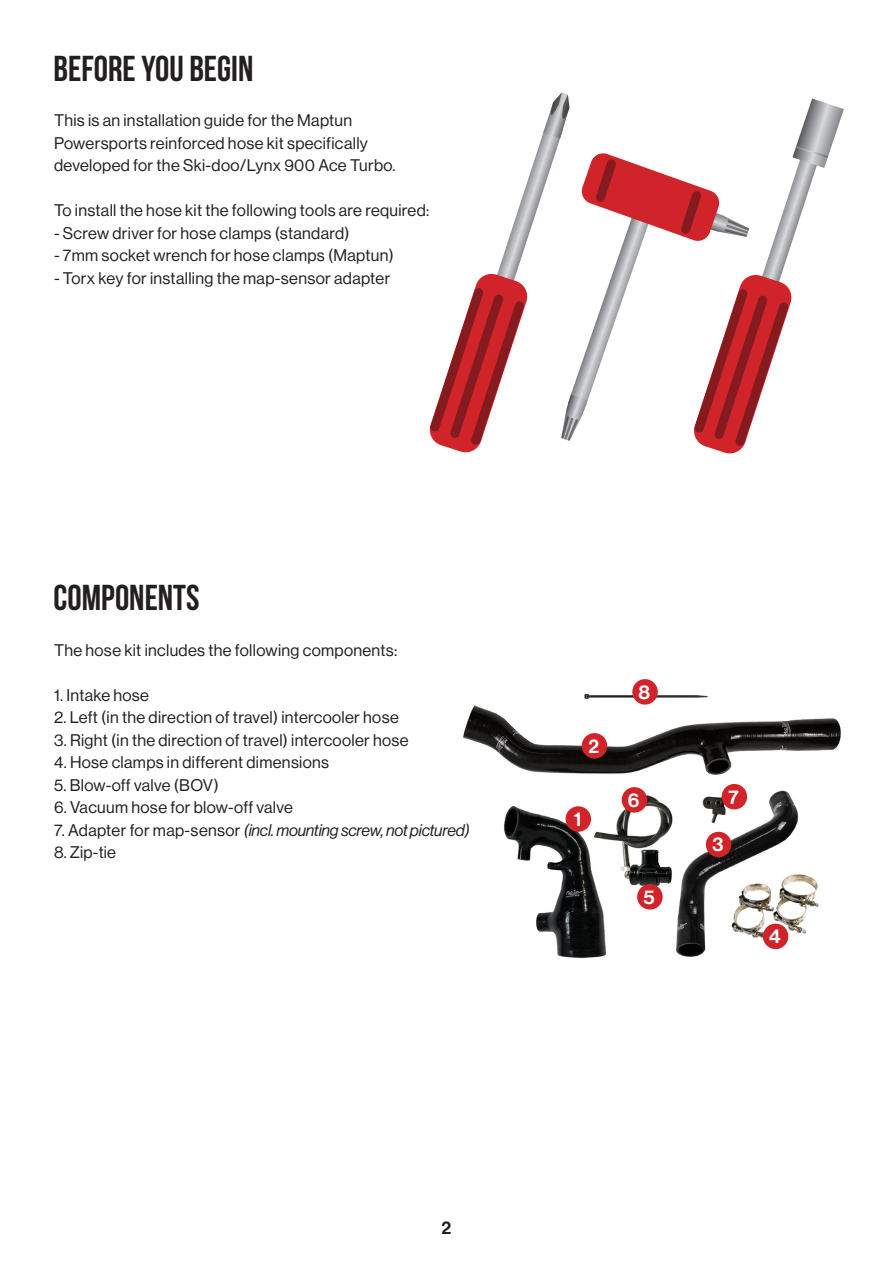
<style>
.page{position:relative;width:893px;height:1263px;background:#fff}
.page>*{position:absolute;margin:0;border:0;box-sizing:border-box;transform-origin:0 0}
.t1{font:700 36px "Bebas Neue";color:#231f20}
.t2{font:19.5px "N Haas Grotesk DS Pro 65 Md";color:#fff}
.t3{font:18px "N Haas Grotesk DS Pro 65 Md";color:#231f20}
.t4{font:16.5px/22.5px "N Haas Grotesk DS Pro 55 Rg";letter-spacing:.02em;color:#231f20}
.t5{font:16.5px "N Haas Grotesk DS Pro 56 It";letter-spacing:-.01em;color:#231f20}
.s1{font-family:"N Haas Grotesk DS Pro 55 Rg"}
</style>
<div class="page">
<img style="left:463px;top:679px;width:378px;height:280px">
<div style="left:566px;top:806px;width:25px;height:26px;background:#d1232a;border-radius:50%"></div>
<div style="left:582px;top:733px;width:25px;height:26px;background:#d1232a;border-radius:50%"></div>
<div style="left:706px;top:832px;width:25px;height:25px;background:#d1232a;border-radius:50%"></div>
<div style="left:637px;top:884px;width:26px;height:25px;background:#d1232a;border-radius:50%"></div>
<div style="left:763px;top:924px;width:25px;height:25px;background:#d1232a;border-radius:50%"></div>
<div style="left:722px;top:784px;width:25px;height:25px;background:#d1232a;border-radius:50%"></div>
<div style="left:622px;top:787px;width:25px;height:26px;background:#d1232a;border-radius:50%"></div>
<div style="left:632px;top:679px;width:26px;height:26px;background:#d1232a;border-radius:50%"></div>
<svg style="left:429px;top:92px;width:415px;height:362px"></svg>
<p class="t1" style="left:54px;top:49px;width:201px">BEFORE YOU BEGIN</p>
<p class="t4" style="left:54px;top:109px;width:343px">This is an installation guide for the Maptun<br>Powersports reinforced hose kit specifically developed for the Ski-doo/Lynx 900 Ace Turbo.</p>
<p class="t4" style="left:54px;top:199px;width:377px">To install the hose kit the following tools are required:</p>
<p class="t4" style="left:54px;top:222px;width:297px">- Screw driver for hose clamps (standard)</p>
<p class="t4" style="left:54px;top:244px;width:341px">- 7mm socket wrench for hose clamps (Maptun)</p>
<p class="t4" style="left:54px;top:267px;width:338px">- Torx key for installing the map-sensor adapter</p>
<p class="t1" style="left:54px;top:578px;width:147px">COMPONENTS</p>
<p class="t4" style="left:54px;top:639px;width:345px">The hose kit includes the following components:</p>
<p class="t4" style="left:54px;top:684px;width:97px">1. Intake hose</p>
<p class="t4" style="left:54px;top:706px;width:346px">2. Left (in the direction of travel) intercooler hose</p>
<p class="t4" style="left:54px;top:729px;width:356px">3. Right (in the direction of travel) intercooler hose</p>
<p class="t4" style="left:54px;top:751px;width:277px">4. Hose clamps in different dimensions</p>
<p class="t4" style="left:54px;top:774px;width:166px">5. Blow-off valve (BOV)</p>
<p class="t4" style="left:54px;top:796px;width:241px">6. Vacuum hose for blow-off valve</p>
<p class="t5" style="left:54px;top:821px;width:417px"><span class="s1">7. Adapter for map-sensor</span> (incl. mounting screw, not pictured)</p>
<p class="t4" style="left:54px;top:841px;width:64px">8. Zip-tie</p>
<p class="t2" style="left:588px;top:734px;width:12px">2</p>
<p class="t2" style="left:574px;top:808px;width:9px">1</p>
<p class="t2" style="left:638px;top:680px;width:13px">8</p>
<p class="t2" style="left:628px;top:788px;width:13px">6</p>
<p class="t2" style="left:728px;top:785px;width:12px">7</p>
<p class="t2" style="left:643px;top:885px;width:13px">5</p>
<p class="t2" style="left:712px;top:833px;width:13px">3</p>
<p class="t2" style="left:769px;top:925px;width:13px">4</p>
<p class="t3" style="left:441px;top:1217px;width:11px">2</p>
</div>
